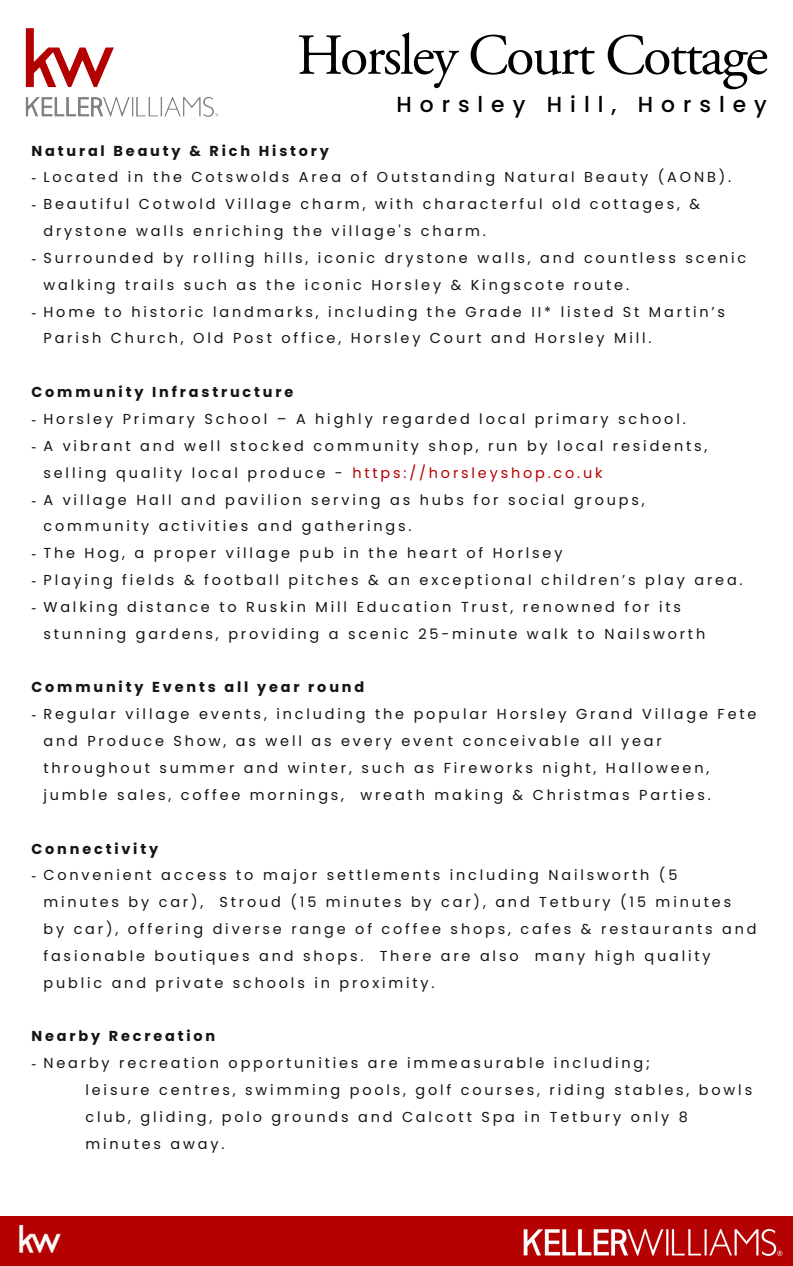
<style>
.page{position:relative;width:793px;height:1266px;background:#fff}
.page>*{position:absolute;margin:0;border:0;box-sizing:border-box;transform-origin:0 0}
.t1{font:57.9px "Adobe Garamond Pro";letter-spacing:-.035em;color:#000}
.t2{font:500 21.75px "Poppins";letter-spacing:.365em;color:#000}
.t3{font:14.4px/26.8px "Poppins";letter-spacing:.195em;color:#141414}
.t4{font:700 14.4px "Poppins";letter-spacing:.195em;color:#141414}
.s1{font-family:"Times New Roman"}
.s2{color:#b40101}
</style>
<div class="page">
<img style="left:25px;top:28px;width:194px;height:89px">
<div style="left:0;top:1216px;width:793px;height:49px;background:#b40101"></div>
<img style="left:523px;top:1228px;width:260px;height:28px">
<img style="left:18px;top:1224px;width:43px;height:29px">
<h1 class="t1" style="left:297px;top:21px;width:473px">Horsley Court Cottage</h1>
<h2 class="t2" style="left:396px;top:91px;width:372px">Horsley Hill, Horsley</h2>
<p class="t4" style="left:31px;top:142px;width:299px">Natural Beauty &amp; Rich History</p>
<p class="t3" style="left:31px;top:164px;width:701px"><span class="s1">-</span> Located in the Cotswolds Area of Outstanding Natural Beauty (AONB).</p>
<p class="t3" style="left:43px;top:191px;width:658px;text-indent:-12px"><span class="s1">-</span> Beautiful Cotwold Village charm, with characterful old cottages, &amp; drystone walls enriching the village's charm.</p>
<p class="t3" style="left:43px;top:244px;width:704px;text-indent:-12px"><span class="s1">-</span> Surrounded by rolling hills, iconic drystone walls, and countless scenic walking trails such as the iconic Horsley &amp; Kingscote route.</p>
<p class="t3" style="left:43px;top:298px;width:683px;text-indent:-12px"><span class="s1">-</span> Home to historic landmarks, including the Grade II* listed St Martin’s<br>Parish Church, Old Post office, Horsley Court and Horsley Mill.</p>
<p class="t4" style="left:31px;top:384px;width:263px">Community Infrastructure</p>
<p class="t3" style="left:31px;top:406px;width:656px"><span class="s1">-</span> Horsley Primary School – A highly regarded local primary school.</p>
<p class="t3" style="left:43px;top:432px;width:665px;text-indent:-12px"><span class="s1">-</span> A vibrant and well stocked community shop, run by local residents, selling quality local produce - <span class="s2">https://horsleyshop.co.uk</span></p>
<p class="t3" style="left:43px;top:486px;width:603px;text-indent:-12px"><span class="s1">-</span> A village Hall and pavilion serving as hubs for social groups, community activities and gatherings.</p>
<p class="t3" style="left:31px;top:540px;width:533px"><span class="s1">-</span> The Hog, a proper village pub in the heart of Horlsey</p>
<p class="t3" style="left:31px;top:567px;width:713px"><span class="s1">-</span> Playing fields &amp; football pitches &amp; an exceptional children’s play area.</p>
<p class="t3" style="left:43px;top:593px;width:663px;text-indent:-12px"><span class="s1">-</span> Walking distance to Ruskin Mill Education Trust, renowned for its stunning gardens, providing a scenic 25-minute walk to Nailsworth</p>
<p class="t4" style="left:31px;top:679px;width:334px">Community Events all year round</p>
<p class="t3" style="left:43px;top:701px;width:714px;text-indent:-12px"><span class="s1">-</span> Regular village events, including the popular Horsley Grand Village Fete and Produce Show, as well as every event conceivable all year throughout summer and winter, such as Fireworks night, Halloween, jumble sales, coffee mornings, wreath making &amp; Christmas Parties.</p>
<p class="t4" style="left:31px;top:840px;width:128px">Connectivity</p>
<p class="t3" style="left:43px;top:862px;width:715px;text-indent:-12px"><span class="s1">-</span> Convenient access to major settlements including Nailsworth (5<br>minutes by car), Stroud (15 minutes by car), and Tetbury (15 minutes<br>by car), offering diverse range of coffee shops, cafes &amp; restaurants and fasionable boutiques and shops. There are also many high quality public and private schools in proximity.</p>
<p class="t4" style="left:31px;top:1028px;width:185px">Nearby Recreation</p>
<p class="t3" style="left:85px;top:1050px;width:668px;text-indent:-54px"><span class="s1">-</span> Nearby recreation opportunities are immeasurable including;<br>leisure centres, swimming pools, golf courses, riding stables, bowls club, gliding, polo grounds and Calcott Spa in Tetbury only 8 minutes away.</p>
</div>
